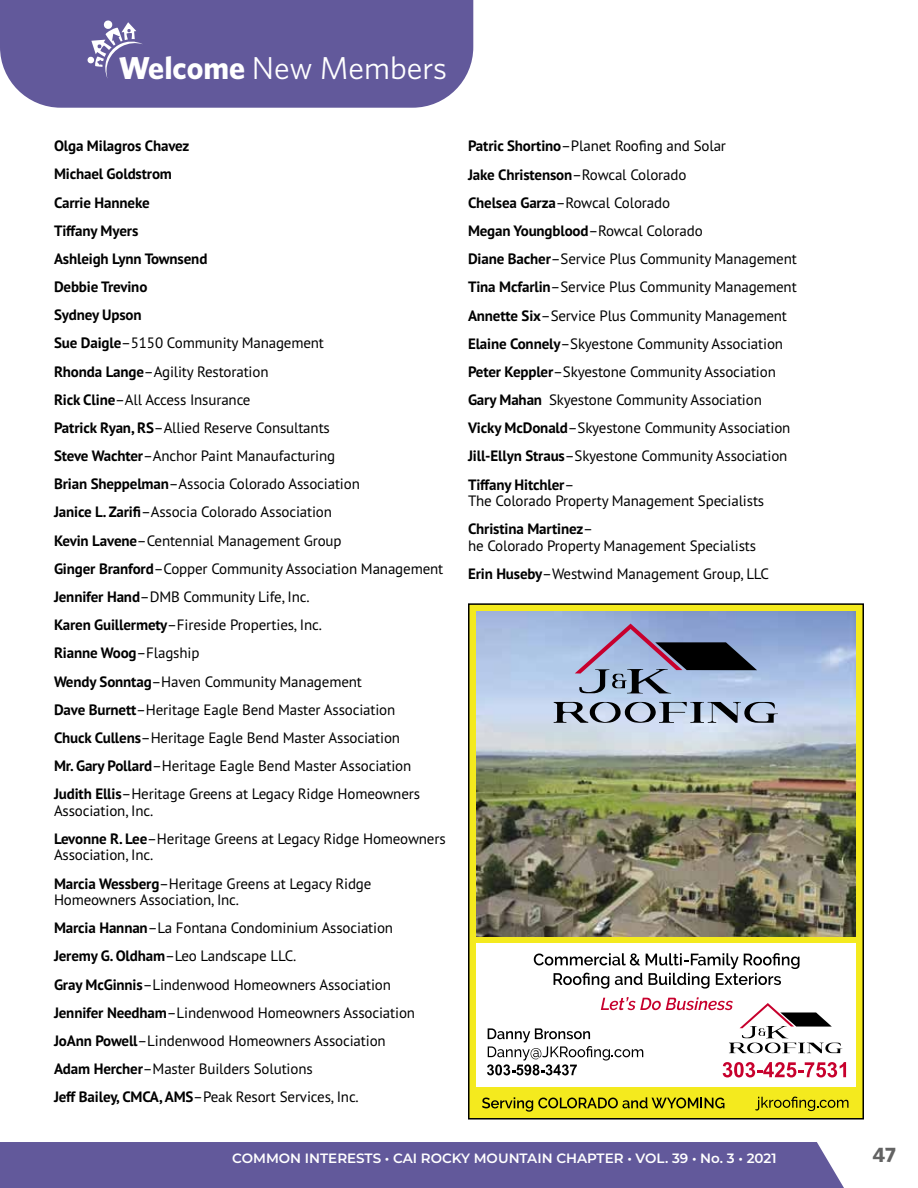
<style>
.page{position:relative;width:918px;height:1188px;background:#fff}
.page>*{position:absolute;margin:0;border:0;box-sizing:border-box;transform-origin:0 0}
.t1{font:31.8px "Whitney";color:#fff}
.t2{font:700 21px "Whitney";color:#636363}
.t3{font:15px/28.2px "PT Sans Pro";letter-spacing:-.01em;color:#000}
.t4{font:600 13.5px "Montserrat";color:#fff}
.s1{font-weight:700}
</style>
<div class="page">
<div style="left:0;top:0;width:473px;height:108px;background:#62599b"></div>
<svg style="left:70px;top:3px;width:73px;height:76px"></svg>
<div style="left:0;top:1142px;width:844px;height:46px;background:#62599b"></div>
<div style="left:469px;top:604px;width:394px;height:515px;background:#f4ea1e"></div>
<svg style="left:755px;top:1097px;width:94px;height:14px"></svg>
<svg style="left:482px;top:1097px;width:242px;height:15px"></svg>
<div style="left:477px;top:943px;width:379px;height:143px;background:#fff"></div>
<svg style="left:487px;top:997px;width:359px;height:80px"></svg>
<img style="left:477px;top:612px;width:379px;height:324px">
<svg style="left:575px;top:624px;width:182px;height:69px"></svg>
<svg style="left:554px;top:702px;width:224px;height:21px"></svg>
<svg style="left:534px;top:953px;width:265px;height:36px"></svg>
<div style="left:468px;top:603px;width:396px;height:517px;border:2px solid #000"></div>
<h1 class="t1" style="left:119px;top:49px;width:330px"><span class="s1">Welcome</span> New Members</h1>
<p class="t3" style="left:54px;top:132px;width:391px"><span class="s1">Olga Milagros Chavez<br>Michael Goldstrom<br>Carrie Hanneke<br>Tiffany Myers<br>Ashleigh Lynn Townsend<br>Debbie Trevino<br>Sydney Upson<br>Sue Daigle</span>–5150 Community Management<br><span class="s1">Rhonda Lange</span>–Agility Restoration<br><span class="s1">Rick Cline</span>–All Access Insurance<br><span class="s1">Patrick Ryan, RS</span>–Allied Reserve Consultants<br><span class="s1">Steve Wachter</span>–Anchor Paint Manaufacturing<br><span class="s1">Brian Sheppelman</span>–Associa Colorado Association<br><span class="s1">Janice L. Zarifi</span>–Associa Colorado Association<br><span class="s1">Kevin Lavene</span>–Centennial Management Group<br><span class="s1">Ginger Branford</span>–Copper Community Association Management <span class="s1">Jennifer Hand</span>–DMB Community Life, Inc.<br><span class="s1">Karen Guillermety</span>–Fireside Properties, Inc.<br><span class="s1">Rianne Woog</span>–Flagship<br><span class="s1">Wendy Sonntag</span>–Haven Community Management<br><span class="s1">Dave Burnett</span>–Heritage Eagle Bend Master Association<br><span class="s1">Chuck Cullens</span>–Heritage Eagle Bend Master Association<br><span class="s1">Mr. Gary Pollard</span>–Heritage Eagle Bend Master Association <span class="s1">Judith Ellis</span>–Heritage Greens at Legacy Ridge Homeowners</p>
<p class="t3" style="left:54px;top:796px;width:393px">Association, Inc.<br><span class="s1">Levonne R. Lee</span>–Heritage Greens at Legacy Ridge Homeowners</p>
<p class="t3" style="left:54px;top:841px;width:319px">Association, Inc.<br><span class="s1">Marcia Wessberg</span>–Heritage Greens at Legacy Ridge</p>
<p class="t3" style="left:54px;top:885px;width:363px">Homeowners Association, Inc.<br><span class="s1">Marcia Hannan</span>–La Fontana Condominium Association <span class="s1">Jeremy G. Oldham</span>–Leo Landscape LLC.<br><span class="s1">Gray McGinnis</span>–Lindenwood Homeowners Association <span class="s1">Jennifer Needham</span>–Lindenwood Homeowners Association <span class="s1">JoAnn Powell</span>–Lindenwood Homeowners Association <span class="s1">Adam Hercher</span>–Master Builders Solutions<br><span class="s1">Jeff Bailey, CMCA, AMS</span>–Peak Resort Services, Inc.</p>
<p class="t3" style="left:468px;top:132px;width:330px"><span class="s1">Patric Shortino</span>–Planet Roofing and Solar<br><span class="s1">Jake Christenson</span>–Rowcal Colorado<br><span class="s1">Chelsea Garza</span>–Rowcal Colorado<br><span class="s1">Megan Youngblood</span>–Rowcal Colorado<br><span class="s1">Diane Bacher</span>–Service Plus Community Management <span class="s1">Tina Mcfarlin</span>–Service Plus Community Management <span class="s1">Annette Six</span>–Service Plus Community Management <span class="s1">Elaine Connely</span>–Skyestone Community Association <span class="s1">Peter Keppler</span>–Skyestone Community Association <span class="s1">Gary Mahan</span> Skyestone Community Association <span class="s1">Vicky McDonald</span>–Skyestone Community Association <span class="s1">Jill-Ellyn Straus</span>–Skyestone Community Association <span class="s1">Tiffany Hitchler</span>–</p>
<p class="t3" style="left:468px;top:486px;width:298px">The Colorado Property Management Specialists<br><span class="s1">Christina Martinez</span>–</p>
<p class="t3" style="left:468px;top:531px;width:303px">he Colorado Property Management Specialists<br><span class="s1">Erin Huseby</span>–Westwind Management Group, LLC</p>
<p class="t4" style="left:232px;top:1149px;width:546px">COMMON INTERESTS • CAI ROCKY MOUNTAIN CHAPTER • VOL. 39 • No. 3 • 2021</p>
<h2 class="t2" style="left:872px;top:1142px;width:25px">47</h2>
</div>
